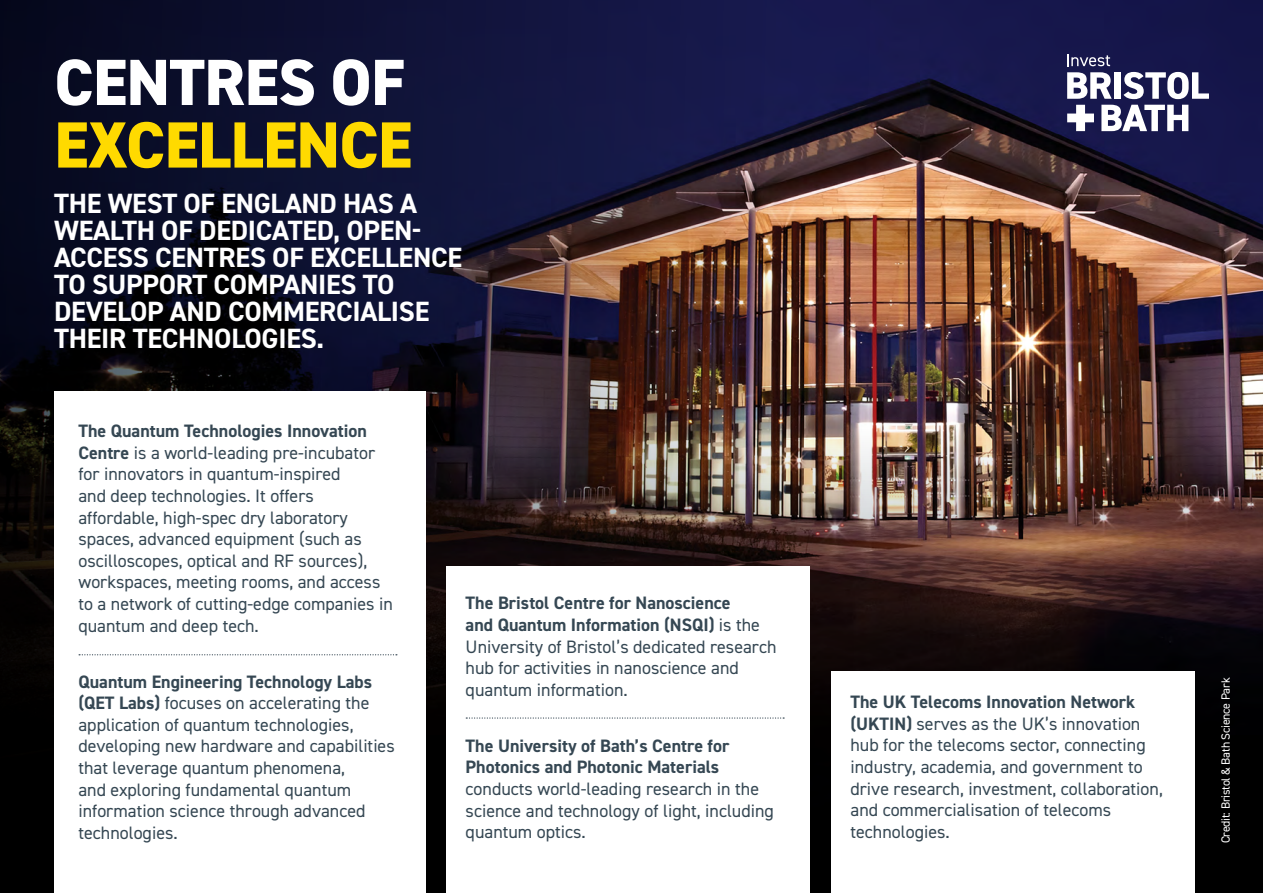
<style>
.page{position:relative;width:1263px;height:893px;background:#fff}
.page>*{position:absolute;margin:0;border:0;box-sizing:border-box;transform-origin:0 0}
.Headings{font:800 65.55px/62.6px "DIN2014";letter-spacing:-.01em;color:#ffda00}
.Body_copy{font:700 27.9px/27px "DIN2014";letter-spacing:-.01em;color:#fff}
.Body_copy-2{font:18px/21.6px "DIN2014";color:#354753}
.credit{font:12px "DIN2014";letter-spacing:-.02em;color:#fff}
.s1{color:#fff}
.s2{font-weight:700}
</style>
<div class="page">
<img style="left:872px;top:0;width:391px;height:391px">
<svg style="left:0;top:0;width:872px;height:391px;background:#201a30"></svg>
<img style="left:0;top:391px;width:1263px;height:502px">
<div style="left:446px;top:566px;width:364px;height:327px;background:#fff"></div>
<div style="left:831px;top:672px;width:364px;height:221px;background:#fff"></div>
<div style="left:54px;top:391px;width:371px;height:502px;background:#fff"></div>
<svg style="left:1123px;top:72px;width:86px;height:27px"></svg>
<div style="left:1114px;top:72px;width:7px;height:27px;background:#fff"></div>
<svg style="left:1067px;top:72px;width:45px;height:27px"></svg>
<svg style="left:1067px;top:105px;width:27px;height:26px"></svg>
<svg style="left:1101px;top:105px;width:87px;height:26px"></svg>
<svg style="left:1067px;top:54px;width:43px;height:12px"></svg>
<svg style="left:79px;top:654px;width:318px;height:1px"></svg>
<svg style="left:466px;top:717px;width:318px;height:2px"></svg>
<p class="Headings" style="left:54px;top:51px;width:359px"><span class="s1">CENTRES OF<br></span>EXCELLENCE</p>
<p class="Body_copy" style="left:54px;top:189px;width:409px">THE WEST OF ENGLAND HAS A<br>WEALTH OF DEDICATED, OPEN-<br>ACCESS CENTRES OF EXCELLENCE<br>TO SUPPORT COMPANIES TO<br>DEVELOP AND COMMERCIALISE<br>THEIR TECHNOLOGIES.</p>
<p class="Body_copy-2" style="left:78px;top:420px;width:316px"><span class="s2">The Quantum Technologies Innovation Centre</span> is a world-leading pre-incubator for innovators in quantum-inspired<br>and deep technologies. It offers affordable, high-spec dry laboratory spaces, advanced equipment (such as oscilloscopes, optical and RF sources), workspaces, meeting rooms, and access to a network of cutting-edge companies in quantum and deep tech.</p>
<p class="Body_copy-2" style="left:78px;top:670px;width:318px"><span class="s2">Quantum Engineering Technology Labs (QET Labs)</span> focuses on accelerating the application of quantum technologies, developing new hardware and capabilities that leverage quantum phenomena,<br>and exploring fundamental quantum information science through advanced technologies.</p>
<p class="Body_copy-2" style="left:466px;top:592px;width:312px"><span class="s2">The Bristol Centre for Nanoscience<br>and Quantum Information (NSQI)</span> is the University of Bristol’s dedicated research hub for activities in nanoscience and quantum information.</p>
<p class="Body_copy-2" style="left:466px;top:734px;width:310px"><span class="s2">The University of Bath’s Centre for Photonics and Photonic Materials </span>conducts world-leading research in the science and technology of light, including quantum optics.</p>
<p class="Body_copy-2" style="left:850px;top:691px;width:314px"><span class="s2">The UK Telecoms Innovation Network (UKTIN)</span> serves as the UK’s innovation hub for the telecoms sector, connecting industry, academia, and government to drive research, investment, collaboration, and commercialisation of telecoms technologies.</p>
<p class="credit" style="left:1218px;top:843px;width:167px;rotate:-90deg">Credit: Bristol &amp; Bath Science Park</p>
</div>
